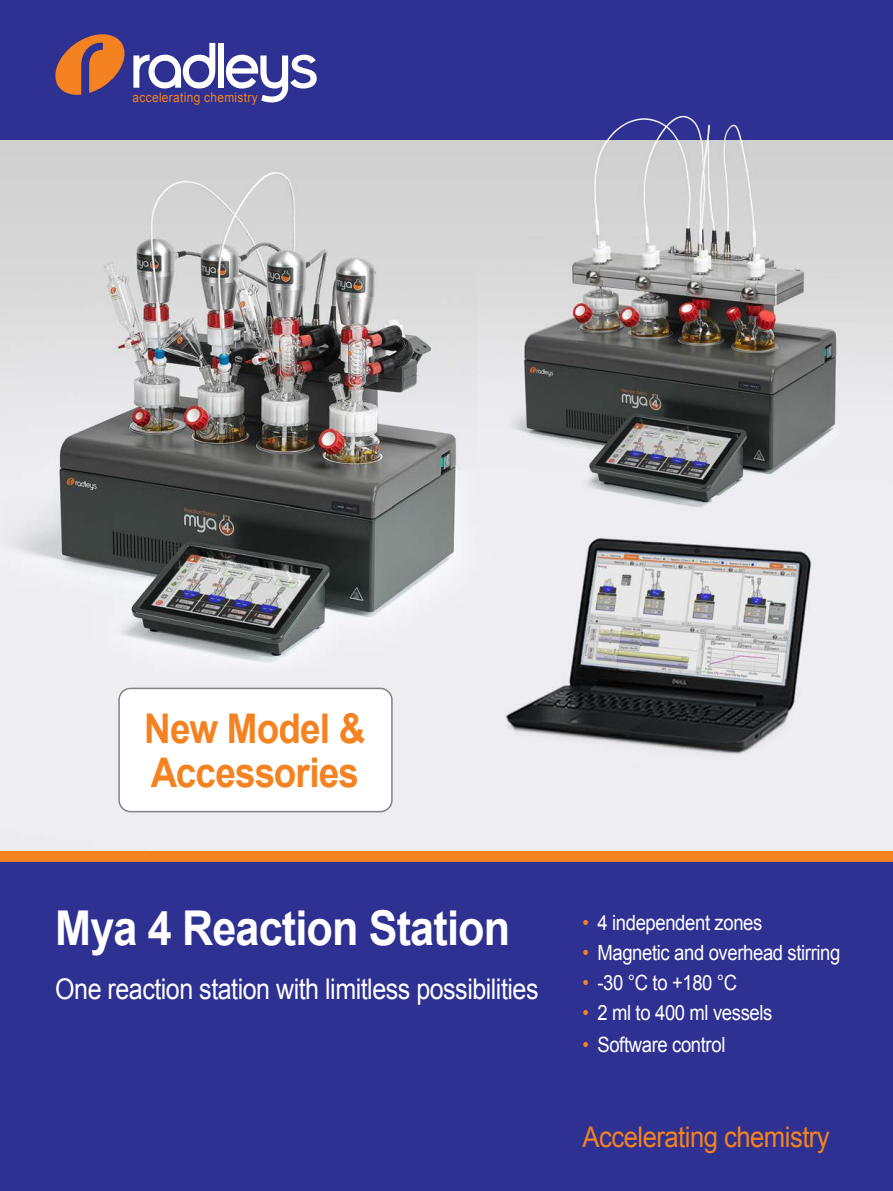
<style>
.page{position:relative;width:893px;height:1191px;background:#2e3092}
.page>*{position:absolute;margin:0;border:0;box-sizing:border-box;transform-origin:0 0}
.t1{font:700 48px "Arial";letter-spacing:-.02em;color:#fff;scale:.9 1}
.t2{font:700 40.95px/43.5px "Arial";letter-spacing:-.025em;color:#f58220;scale:.9 1}
.t3{font:28.5px "Arial";letter-spacing:-.02em;color:#fff;scale:.88 1}
.t4{font:28.5px "Arial";letter-spacing:-.02em;color:#f58220;scale:.9 1}
.t5{font:21px "Arial";letter-spacing:-.02em;color:#fff;scale:.88 1}
.t6{font:13.2px "Arial";letter-spacing:.03em;color:#f58220;scale:.9 1}
.s1{color:#f58220}
</style>
<div class="page">
<img style="left:0;top:140px;width:893px;height:710px">
<div style="left:0;top:850px;width:893px;height:11px;background:#f58220"></div>
<svg style="left:226px;top:55px;width:91px;height:48px"></svg>
<svg style="left:55px;top:34px;width:160px;height:61px"></svg>
<div style="left:218px;top:43px;width:6px;height:45px;background:#fff"></div>
<img style="left:478px;top:115px;width:415px;height:412px">
<div style="left:119px;top:688px;width:273px;height:123px;background:#fff;border-radius:12px"></div>
<div style="left:118px;top:687px;width:275px;height:125px;border:2px solid #808285;border-radius:12px"></div>
<p class="t6" style="left:133px;top:89px;width:141px">accelerating chemistry</p>
<h5 class="t2" style="left:144px;top:708px;width:247px">New Model &amp;<br>Accessories</h5>
<p class="t1" style="left:55px;top:896px;width:507px">Mya 4 Reaction Station</p>
<p class="t3" style="left:55px;top:970px;width:551px">One reaction station with limitless possibilities</p>
<p class="t5" style="left:583px;top:909px;width:206px"><span class="s1">•</span> 4 independent zones</p>
<p class="t5" style="left:583px;top:939px;width:295px"><span class="s1">•</span> Magnetic and overhead stirring</p>
<p class="t5" style="left:583px;top:969px;width:177px"><span class="s1">•</span> -30 °C to +180 °C</p>
<p class="t5" style="left:583px;top:999px;width:217px"><span class="s1">•</span> 2 ml to 400 ml vessels</p>
<p class="t5" style="left:583px;top:1030px;width:164px"><span class="s1">•</span> Software control</p>
<p class="t4" style="left:583px;top:1118px;width:276px">Accelerating chemistry</p>
</div>
